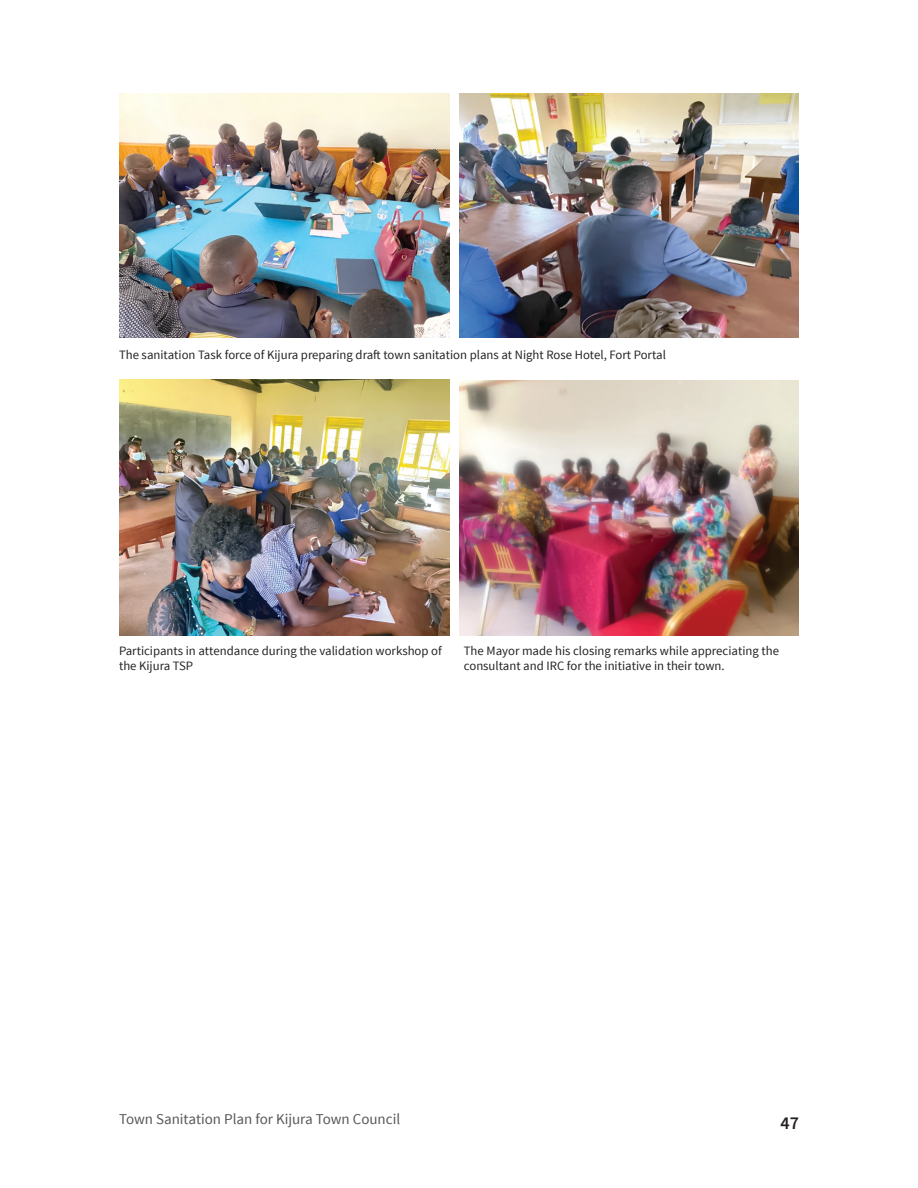
<style>
.page{position:relative;width:918px;height:1188px;background:#fff}
.page>*{position:absolute;margin:0;border:0;box-sizing:border-box;transform-origin:0 0}
.t1{font:600 18px "Source Sans Pro";color:#231f20}
.t2{font:15px "Source Sans Pro";color:#57585a}
.t3{font:12.75px/14.7px "Source Sans Pro";color:#242424}
</style>
<div class="page">
<img style="left:119px;top:94px;width:330px;height:244px">
<img style="left:459px;top:381px;width:340px;height:254px">
<img style="left:119px;top:380px;width:330px;height:255px">
<img style="left:459px;top:94px;width:340px;height:244px">
<p class="t3" style="left:119px;top:347px;width:548px">The sanitation Task force of Kijura preparing draft town sanitation plans at Night Rose Hotel, Fort Portal</p>
<p class="t3" style="left:119px;top:644px;width:324px">Participants in attendance during the validation workshop of the Kijura TSP</p>
<p class="t3" style="left:464px;top:644px;width:317px">The Mayor made his closing remarks while appreciating the consultant and IRC for the initiative in their town.</p>
<p class="t2" style="left:119px;top:1110px;width:283px">Town Sanitation Plan for Kijura Town Council</p>
<h1 class="t1" style="left:780px;top:1111px;width:20px">47</h1>
</div>
